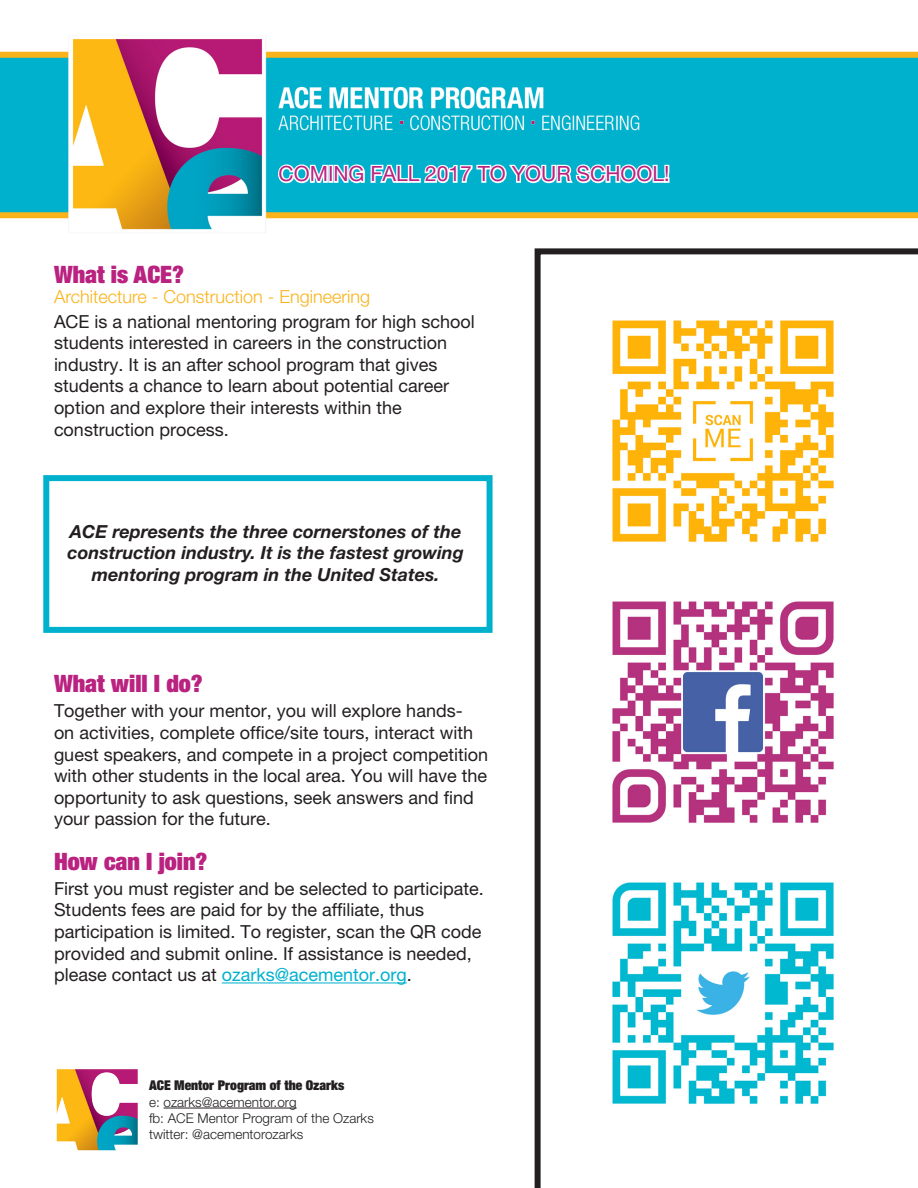
<style>
.page{position:relative;width:918px;height:1188px;background:#fff}
.page>*{position:absolute;margin:0;border:0;box-sizing:border-box;transform-origin:0 0}
.t1{font:900 condensed 24px "Helvetica Neue LT Pro";color:#ba2280}
.t2{font:21px "Helvetica Neue LT Pro";color:#ba2280}
.t3{font:18px/21.6px "Helvetica Neue LT Pro";color:#231f20}
.t4{font:italic 700 18px/21.6px "Helvetica Neue LT Std";color:#231f20;text-align:center}
.t5{font:300 18px "Helvetica Neue LT Pro";color:#fbb31b}
.t6{font:300 13.5px "Helvetica Neue LT Pro";color:#231f20}
.t7{font:900 condensed 13.5px "Helvetica Neue LT Pro";color:#231f20}
.s1{color:#00b1cd}
</style>
<div class="page">
<div style="left:43px;top:475px;width:450px;height:158px;border:6px solid #00b1cd"></div>
<svg style="left:0;top:52px;width:918px;height:166px;background:#18b1bb"></svg>
<img style="left:270px;top:85px;width:398px;height:50px">
<img style="left:65px;top:36px;width:205px;height:197px">
<svg style="left:277px;top:151px;width:394px;height:38px"></svg>
<svg style="left:535px;top:248px;width:383px;height:940px"></svg>
<hr style="left:222px;top:983px;width:185px;height:1px;background:#00b1cd">
<img style="left:56px;top:1069px;width:82px;height:82px">
<hr style="left:164px;top:1108px;width:133px;height:1px;background:#231f20">
<p class="t1" style="left:54px;top:258px;width:132px">What is ACE?</p>
<p class="t2" style="left:279px;top:161px;width:392px">COMING FALL 2017 TO YOUR SCHOOL!</p>
<p class="t5" style="left:54px;top:286px;width:318px">Architecture - Construction - Engineering</p>
<p class="t3" style="left:54px;top:310px;width:422px">ACE is a national mentoring program for high school students interested in careers in the construction industry. It is an after school program that gives students a chance to learn about potential career option and explore their interests within the construction process.</p>
<p class="t4" style="left:68px;top:520px;width:398px">ACE represents the three cornerstones of the construction industry. It is the fastest growing mentoring program in the United States.</p>
<p class="t1" style="left:54px;top:668px;width:150px">What will I do?</p>
<p class="t3" style="left:54px;top:700px;width:436px">Together with your mentor, you will explore hands-<br>on activities, complete office/site tours, interact with guest speakers, and compete in a project competition with other students in the local area. You will have the opportunity to ask questions, seek answers and find your passion for the future.</p>
<p class="t1" style="left:54px;top:845px;width:155px">How can I join?</p>
<p class="t3" style="left:54px;top:877px;width:431px">First you must register and be selected to participate.<br>Students fees are paid for by the affiliate, thus participation is limited. To register, scan the QR code provided and submit online. If assistance is needed, please contact us at <span class="s1">ozarks@acementor.org</span>.</p>
<p class="t7" style="left:149px;top:1077px;width:197px">ACE Mentor Program of the Ozarks</p>
<p class="t6" style="left:149px;top:1094px;width:149px">e: ozarks@acementor.org</p>
<p class="t6" style="left:149px;top:1110px;width:226px">fb: ACE Mentor Program of the Ozarks</p>
<p class="t6" style="left:149px;top:1126px;width:156px">twitter: @acementorozarks</p>
</div>
